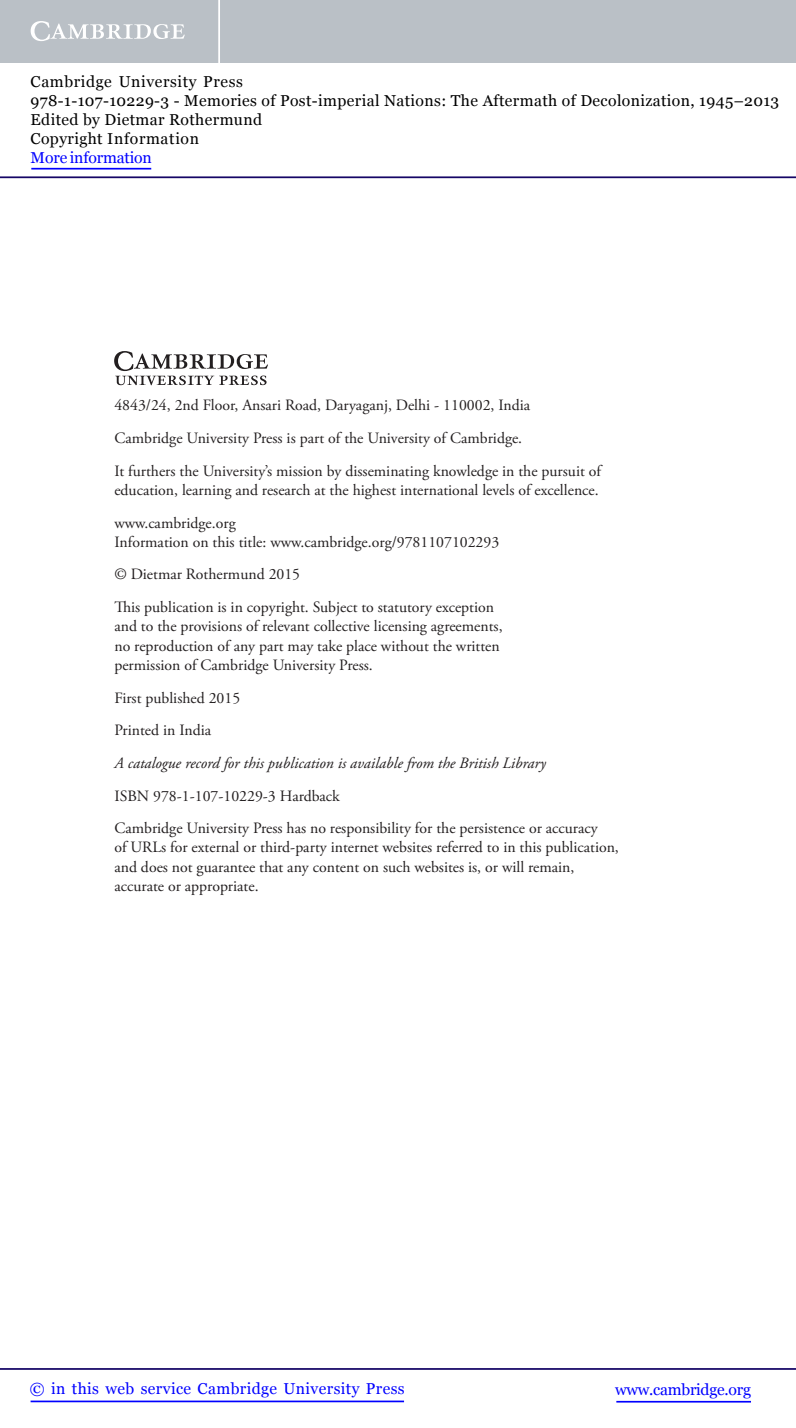
<style>
.page{position:relative;width:796px;height:1428px;background:#fff}
.page>*{position:absolute;margin:0;border:0;box-sizing:border-box;transform-origin:0 0}
.t1{font:15.75px/19.2px "Adobe Garamond Pro";color:#231f20}
.t2{font:15.75px/18.9px "Georgia";letter-spacing:.025em;color:#000}
.t3{font:italic 15.75px "Adobe Garamond Pro";color:#231f20}
.t4{font:15.75px "Georgia";letter-spacing:.025em;color:#00f}
.t5{font:15.75px "Georgia";letter-spacing:-.015em;color:#00f}
.t6{font:15.75px "Georgia";letter-spacing:-.01em;color:#00f}
</style>
<div class="page">
<svg style="left:114px;top:351px;width:154px;height:34px"></svg>
<hr style="left:616px;top:1400px;width:135px;height:2px;background:#00f">
<hr style="left:0;top:1368px;width:796px;height:1px;background:#150666">
<hr style="left:31px;top:1400px;width:373px;height:2px;background:#00f">
<div style="left:0;top:0;width:796px;height:63px;background:#bac0c6"></div>
<svg style="left:31px;top:21px;width:154px;height:20px"></svg>
<hr style="left:218px;top:0;width:2px;height:63px;background:#fff">
<hr style="left:0;top:176px;width:796px;height:2px;background:#150666">
<hr style="left:31px;top:168px;width:120px;height:1px;background:#00f">
<p class="t2" style="left:31px;top:73px;width:750px">Cambridge University Press<br>978-1-107-10229-3 - Memories of Post-imperial Nations: The Aftermath of Decolonization, 1945–2013<br>Edited by Dietmar Rothermund<br>Copyright Information</p>
<p class="t6" style="left:31px;top:148px;width:123px">More information</p>
<p class="t1" style="left:114px;top:396px;width:417px">4843/24, 2nd Floor, Ansari Road, Daryaganj, Delhi - 110002, India</p>
<p class="t1" style="left:114px;top:429px;width:409px">Cambridge University Press is part of the University of Cambridge.</p>
<p class="t1" style="left:114px;top:461px;width:488px">It furthers the University’s mission by disseminating knowledge in the pursuit of education, learning and research at the highest international levels of excellence.</p>
<p class="t1" style="left:114px;top:513px;width:386px">www.cambridge.org<br>Information on this title: www.cambridge.org/9781107102293</p>
<p class="t1" style="left:114px;top:565px;width:187px">© Dietmar Rothermund 2015</p>
<p class="t1" style="left:114px;top:598px;width:390px">This publication is in copyright. Subject to statutory exception and to the provisions of relevant collective licensing agreements, no reproduction of any part may take place without the written permission of Cambridge University Press.</p>
<p class="t1" style="left:114px;top:688px;width:127px">First published 2015</p>
<p class="t1" style="left:114px;top:721px;width:98px">Printed in India</p>
<p class="t3" style="left:114px;top:753px;width:433px">A catalogue record for this publication is available from the British Library</p>
<p class="t1" style="left:114px;top:786px;width:227px">ISBN 978-1-107-10229-3 Hardback</p>
<p class="t1" style="left:114px;top:819px;width:506px">Cambridge University Press has no responsibility for the persistence or accuracy<br>of URLs for external or third-party internet websites referred to in this publication, and does not guarantee that any content on such websites is, or will remain, accurate or appropriate.</p>
<p class="t4" style="left:30px;top:1379px;width:376px">© in this web service Cambridge University Press</p>
<p class="t5" style="left:615px;top:1379px;width:137px">www.cambridge.org</p>
</div>
